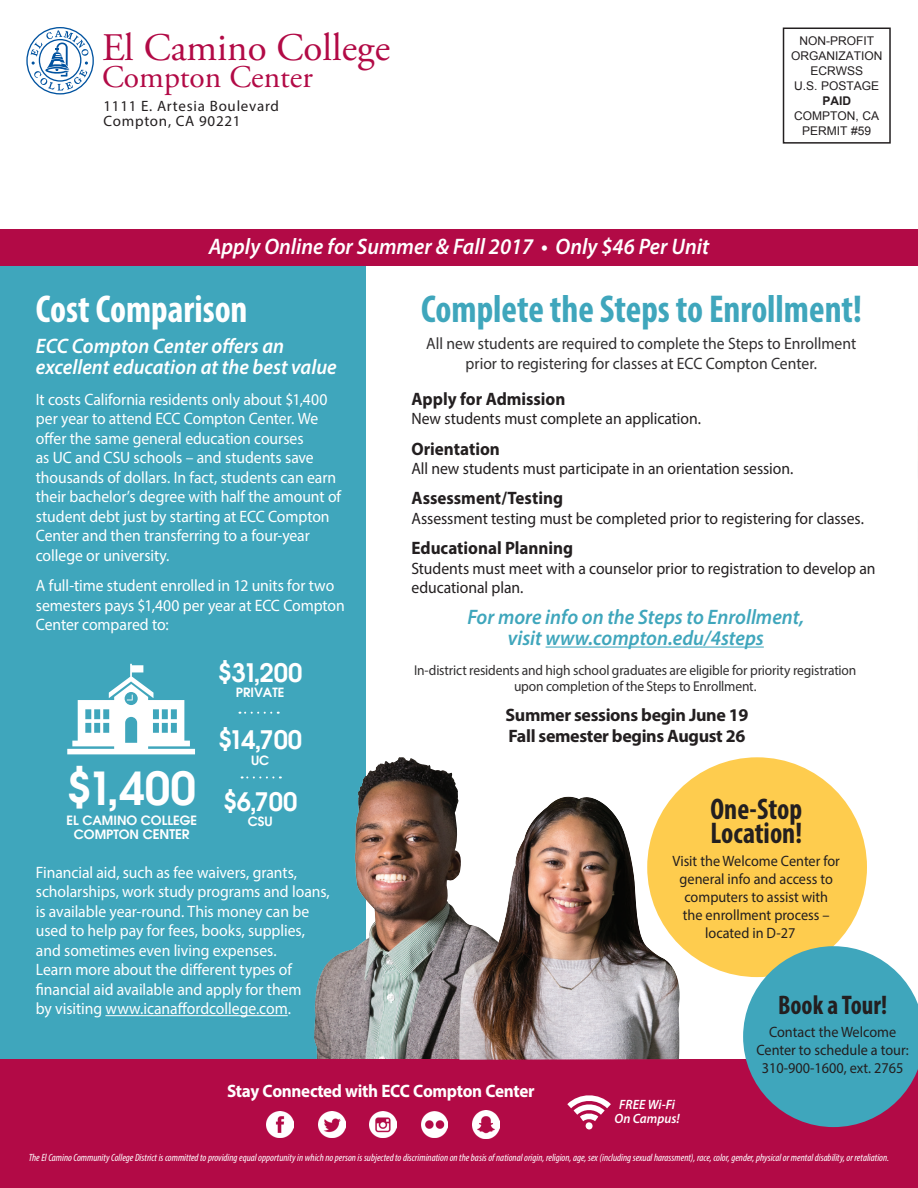
<style>
.page{position:relative;width:918px;height:1188px;background:#fff}
.page>*{position:absolute;margin:0;border:0;box-sizing:border-box;transform-origin:0 0}
.t1{font:600 45.6px "Avant Garde";color:#fff}
.t2{font:700 condensed 39px "Myriad Pro";color:#3fa6bc;scale:.95 1}
.t3{font:39px "Adobe Garamond Pro";color:#b20a46}
.t4{font:700 condensed 39px "Myriad Pro";color:#fff;scale:.95 1}
.t5{font:31.5px "Adobe Garamond Pro";color:#b20a46}
.t6{font:700 condensed 30px/24px "Myriad Pro";color:#231f20;scale:.95 1}
.t7{font:700 condensed 27px "Myriad Pro";color:#231f20;scale:.95 1}
.t8{font:600 25.5px "Avant Garde";color:#fff}
.Subhead{font:italic 600 22.5px "Myriad Pro";color:#fff;scale:.95 1}
.Subhead-2{font:italic 600 21px/21px "Myriad Pro";color:#3fa6bc;text-align:center;scale:.95 1}
.Subhead-3{font:italic 600 21px/21px "Myriad Pro";color:#fff;scale:.95 1}
.Body{font:700 18px "Myriad Pro";color:#231f20;scale:.95 1}
.Body_Copy{font:700 18px/21px "Myriad Pro";letter-spacing:-.02em;color:#231f20}
.body_text{font:700 18px "Myriad Pro";letter-spacing:-.02em;color:#fff;scale:.95 1}
.Body-2{font:16.5px/19.5px "Myriad Pro";letter-spacing:-.005em;color:#fff;scale:.95 1}
.Body-3{font:16.5px/19.5px "Myriad Pro";letter-spacing:-.005em;color:#231f20;scale:.95 1}
.Body-4{font:16.5px/19.5px "Myriad Pro";color:#312f30;text-align:center;scale:.95 1}
.Body_Copy-2{font:15px/18px "Myriad Pro";color:#231f20;text-align:center;scale:.95 1}
.Body_Copy-3{font:15px/15px "Myriad Pro";letter-spacing:.05em;color:#231f20}
.Body-5{font:14.25px/16.5px "Myriad Pro";letter-spacing:-.015em;color:#312f30;text-align:center;scale:.95 1}
.Body-6{font:italic 600 13.5px/13.5px "Myriad Pro";color:#fff;text-align:center;scale:.95 1}
.t9{font:600 12.9px "Avant Garde";color:#fff}
.t10{font:600 12.75px "Avant Garde";color:#fff}
.body_text-2{font:12px "Arial";color:#231f20}
.body_text-3{font:700 12px "Arial";color:#231f20}
.t11{font:italic condensed 10.5px "Myriad Pro";color:#fff}
.s1{font-size:13.35px}
</style>
<div class="page">
<div style="left:0;top:258px;width:365px;height:822px;background:#3fa6bc"></div>
<hr style="left:105px;top:1015px;width:183px;height:1px;background:#fff">
<img style="left:314px;top:757px;width:144px;height:302px">
<div style="left:0;top:1059px;width:918px;height:129px;background:#b20a46"></div>
<svg style="left:567px;top:1095px;width:44px;height:35px"></svg>
<svg style="left:26px;top:27px;width:68px;height:67px"></svg>
<div style="left:0;top:229px;width:918px;height:37px;background:#b20a46"></div>
<div style="left:783px;top:28px;width:108px;height:116px;border:2px solid #231f20"></div>
<hr style="left:546px;top:647px;width:218px;height:1px;background:#3fa6bc">
<svg style="left:67px;top:664px;width:128px;height:90px"></svg>
<svg style="left:239px;top:712px;width:32px;height:2px"></svg>
<svg style="left:242px;top:776px;width:32px;height:3px"></svg>
<img style="left:458px;top:796px;width:225px;height:264px">
<img style="left:370px;top:1111px;width:26px;height:27px">
<img style="left:266px;top:1111px;width:27px;height:27px">
<img style="left:318px;top:1111px;width:27px;height:27px">
<img style="left:421px;top:1111px;width:27px;height:27px">
<img style="left:473px;top:1111px;width:27px;height:27px">
<div style="left:647px;top:757px;width:220px;height:220px;background:#fecc4e;border-radius:50%"></div>
<svg style="left:743px;top:946px;width:175px;height:181px"></svg>
<p class="t3" style="left:102px;top:24px;width:290px">El Camino College</p>
<p class="t5" style="left:102px;top:58px;width:212px">Compton Center</p>
<p class="Body_Copy-3" style="left:104px;top:98px;width:177px">1111 E. Artesia Boulevard<br>Compton, CA 90221</p>
<p class="Subhead" style="left:209px;top:232px;width:528px">Apply Online for Summer &amp; Fall 2017 • Only $46 Per Unit</p>
<p class="body_text-2" style="left:799px;top:33px;width:76px">NON-PROFIT</p>
<p class="body_text-2" style="left:791px;top:48px;width:93px">ORGANIZATION</p>
<p class="body_text-2" style="left:810px;top:63px;width:54px">ECRWSS</p>
<p class="body_text-2" style="left:794px;top:78px;width:87px">U.S. POSTAGE</p>
<p class="body_text-3" style="left:822px;top:93px;width:30px">PAID</p>
<p class="body_text-2" style="left:794px;top:108px;width:86px">COMPTON, CA</p>
<p class="body_text-2" style="left:802px;top:123px;width:71px">PERMIT #59</p>
<p class="t4" style="left:36px;top:284px;width:224px">Cost Comparison</p>
<p class="Subhead-3" style="left:36px;top:335px;width:318px">ECC Compton Center offers an excellent education at the best value</p>
<p class="Body-2" style="left:36px;top:389px;width:323px">It costs California residents only about $1,400 per year to attend ECC Compton Center. We offer the same general education courses<br>as UC and CSU schools – and students save thousands of dollars. In fact, students can earn their bachelor’s degree with half the amount of student debt just by starting at ECC Compton Center and then transferring to a four-year college or university.</p>
<p class="Body-2" style="left:36px;top:575px;width:327px">A full-time student enrolled in 12 units for two semesters pays $1,400 per year at ECC Compton<br>Center compared to:</p>
<p class="t2" style="left:421px;top:284px;width:466px">Complete the Steps to Enrollment!</p>
<p class="Body-4" style="left:426px;top:333px;width:454px">All new students are required to complete the Steps to Enrollment prior to registering for classes at ECC Compton Center.</p>
<p class="Body" style="left:411px;top:387px;width:164px">Apply for Admission</p>
<p class="Body-3" style="left:411px;top:409px;width:306px">New students must complete an application.</p>
<p class="Body" style="left:411px;top:437px;width:95px">Orientation</p>
<p class="Body-3" style="left:411px;top:459px;width:403px">All new students must participate in an orientation session.</p>
<p class="Body" style="left:411px;top:487px;width:161px">Assessment/Testing</p>
<p class="Body-3" style="left:411px;top:508px;width:478px">Assessment testing must be completed prior to registering for classes.</p>
<p class="Body" style="left:411px;top:536px;width:172px">Educational Planning</p>
<p class="Body-3" style="left:411px;top:558px;width:490px">Students must meet with a counselor prior to registration to develop an educational plan.</p>
<p class="Subhead-2" style="left:467px;top:606px;width:356px">For more info on the Steps to Enrollment, visit www.compton.edu/4steps</p>
<p class="t8" style="left:218px;top:655px;width:86px">$31,200</p>
<p class="Body-5" style="left:414px;top:661px;width:467px">In-district residents and high school graduates are eligible for priority registration upon completion of the Steps to Enrollment.</p>
<p class="Body_Copy" style="left:506px;top:704px;width:244px">Summer sessions begin June 19<br>Fall semester begins August 26</p>
<p class="t10" style="left:236px;top:684px;width:50px">PRIVATE</p>
<p class="t8" style="left:218px;top:723px;width:86px">$14,700</p>
<p class="t1" style="left:66px;top:758px;width:131px">$1,400</p>
<p class="t9" style="left:67px;top:812px;width:132px">EL CAMINO COLLEGE</p>
<p class="t9" style="left:74px;top:826px;width:117px">COMPTON C<span class="s1">ENTER</span></p>
<p class="t10" style="left:251px;top:752px;width:20px">UC</p>
<p class="t8" style="left:223px;top:785px;width:75px">$6,700</p>
<p class="t10" style="left:248px;top:813px;width:26px">CSU</p>
<p class="Body-2" style="left:36px;top:862px;width:311px">Financial aid, such as fee waivers, grants, scholarships, work study programs and loans, is available year-round. This money can be used to help pay for fees, books, supplies, and sometimes even living expenses.<br>Learn more about the different types of financial aid available and apply for them<br>by visiting www.icanaffordcollege.com.</p>
<p class="body_text" style="left:227px;top:1079px;width:325px">Stay Connected with ECC Compton Center</p>
<p class="t6" style="left:710px;top:796px;width:98px">One-Stop<br>Location!</p>
<p class="Body_Copy-2" style="left:673px;top:852px;width:178px">Visit the Welcome Center for</p>
<p class="Body_Copy-2" style="left:680px;top:870px;width:163px">general info and access to</p>
<p class="Body_Copy-2" style="left:684px;top:888px;width:153px">computers to assist with</p>
<p class="Body_Copy-2" style="left:683px;top:906px;width:156px">the enrollment process –</p>
<p class="Body_Copy-2" style="left:705px;top:924px;width:96px">located in D-27</p>
<p class="Body-6" style="left:615px;top:1098px;width:70px">FREE Wi-Fi<br>On Campus!</p>
<p class="t7" style="left:778px;top:988px;width:116px">Book a Tour!</p>
<p class="Body_Copy-2" style="left:756px;top:1023px;width:162px">Contact the Welcome<br>Center to schedule a tour:<br>310-900-1600, ext. 2765</p>
<p class="t11" style="left:29px;top:1151px;width:862px">The El Camino Community College District is committed to providing equal opportunity in which no person is subjected to discrimination on the basis of national origin, religion, age, sex (including sexual harassment), race, color, gender, physical or mental disability, or retaliation.</p>
</div>
